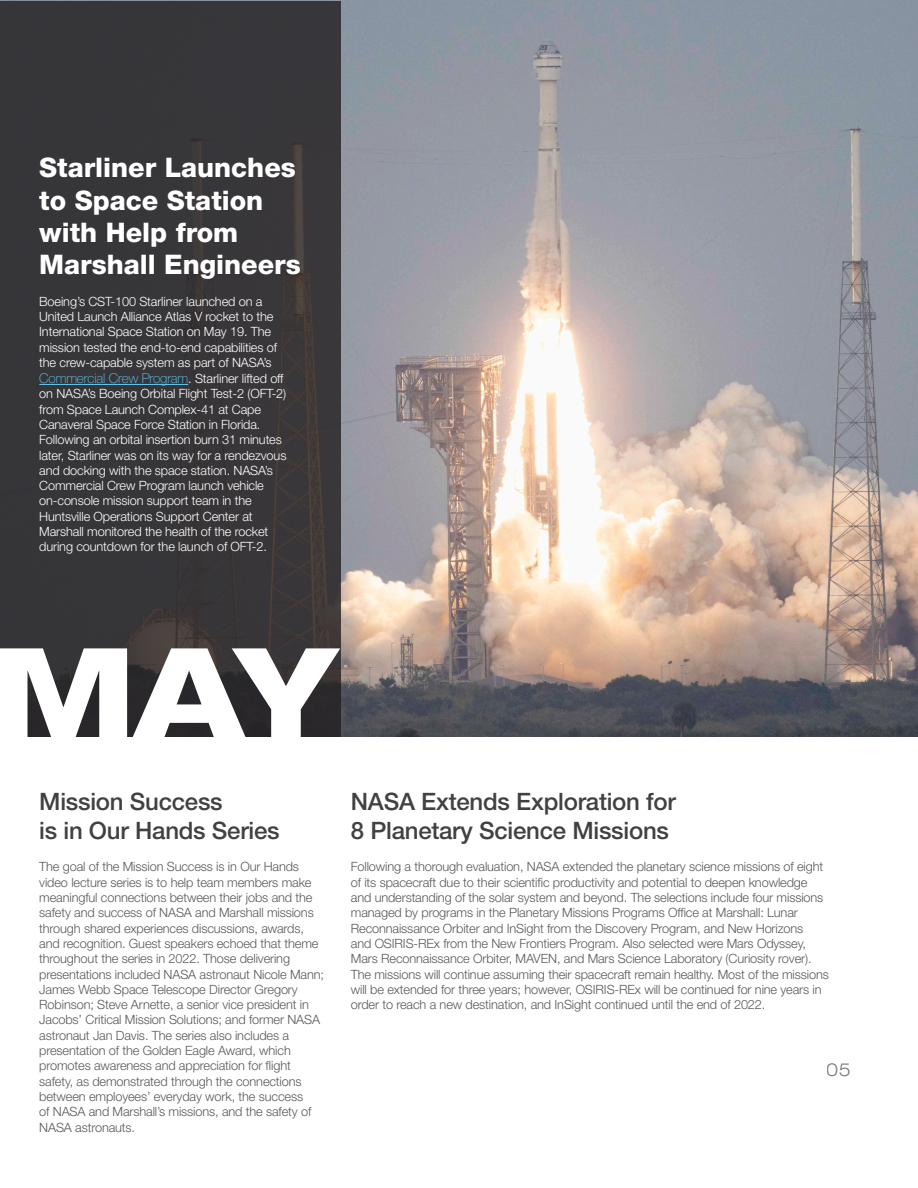
<style>
.page{position:relative;width:918px;height:1188px;background:#fff}
.page>*{position:absolute;margin:0;border:0;box-sizing:border-box;transform-origin:0 0}
.t1{font:800 expanded 124.5px "Helvetica Neue LT Std";color:#fff}
.t2{font:800 27px/32.4px "Helvetica Neue LT Std";color:#fff}
.t3{font:500 24px/28.8px "Helvetica Neue LT Std";letter-spacing:-.01em;color:#414142}
.t4{font:300 expanded 18px "Helvetica Neue LT Std";color:#231f20}
.t5{font:100 13.5px "Helvetica Neue LT Std";letter-spacing:-.01em;color:#60ccf6}
.t6{font:300 12.75px/15.3px "Helvetica Neue LT Std";letter-spacing:-.01em;color:#58595b}
.t7{font:300 12.75px/15.3px "Helvetica Neue LT Std";letter-spacing:-.01em;color:#fff}
.s1{font-weight:300;font-size:12.75px;color:#fff}
</style>
<div class="page">
<img style="left:341px;top:1px;width:577px;height:735px">
<svg style="left:0;top:1px;width:341px;height:735px;background:#363437"></svg>
<hr style="left:39px;top:384px;width:149px;height:1px;background:#60ccf6">
<h2 class="t2" style="left:39px;top:151px;width:263px">Starliner Launches to Space Station with Help from<br>Marshall Engineers</h2>
<p class="t7" style="left:39px;top:293px;width:239px">Boeing’s CST-100 Starliner launched on a United Launch Alliance Atlas V rocket to the International Space Station on May 19. The mission tested the end-to-end capabilities of the crew-capable system as part of NASA’s</p>
<p class="t5" style="left:39px;top:371px;width:246px">Commercial Crew Program<span class="s1">. Starliner lifted off</span></p>
<p class="t7" style="left:39px;top:386px;width:249px">on NASA’s Boeing Orbital Flight Test-2 (OFT-2) from Space Launch Complex-41 at Cape Canaveral Space Force Station in Florida.<br>Following an orbital insertion burn 31 minutes later, Starliner was on its way for a rendezvous and docking with the space station. NASA’s Commercial Crew Program launch vehicle on-console mission support team in the Huntsville Operations Support Center at Marshall monitored the health of the rocket during countdown for the launch of OFT-2.</p>
<h1 class="t1" style="left:-9px;top:613px;width:347px">MAY</h1>
<h3 class="t3" style="left:39px;top:787px;width:242px">Mission Success<br>is in Our Hands Series</h3>
<p class="t6" style="left:39px;top:859px;width:286px">The goal of the Mission Success is in Our Hands video lecture series is to help team members make meaningful connections between their jobs and the safety and success of NASA and Marshall missions through shared experiences discussions, awards, and recognition. Guest speakers echoed that theme throughout the series in 2022. Those delivering presentations included NASA astronaut Nicole Mann; James Webb Space Telescope Director Gregory Robinson; Steve Arnette, a senior vice president in Jacobs’ Critical Mission Solutions; and former NASA astronaut Jan Davis. The series also includes a presentation of the Golden Eagle Award, which promotes awareness and appreciation for flight safety, as demonstrated through the connections between employees’ everyday work, the success<br>of NASA and Marshall’s missions, and the safety of NASA astronauts.</p>
<h3 class="t3" style="left:351px;top:787px;width:327px">NASA Extends Exploration for<br>8 Planetary Science Missions</h3>
<p class="t6" style="left:351px;top:859px;width:480px">Following a thorough evaluation, NASA extended the planetary science missions of eight of its spacecraft due to their scientific productivity and potential to deepen knowledge and understanding of the solar system and beyond. The selections include four missions managed by programs in the Planetary Missions Programs Office at Marshall: Lunar Reconnaissance Orbiter and InSight from the Discovery Program, and New Horizons<br>and OSIRIS-REx from the New Frontiers Program. Also selected were Mars Odyssey, Mars Reconnaissance Orbiter, MAVEN, and Mars Science Laboratory (Curiosity rover).<br>The missions will continue assuming their spacecraft remain healthy. Most of the missions will be extended for three years; however, OSIRIS-REx will be continued for nine years in order to reach a new destination, and InSight continued until the end of 2022.</p>
<h3 class="t4" style="left:827px;top:1059px;width:26px">05</h3>
</div>
